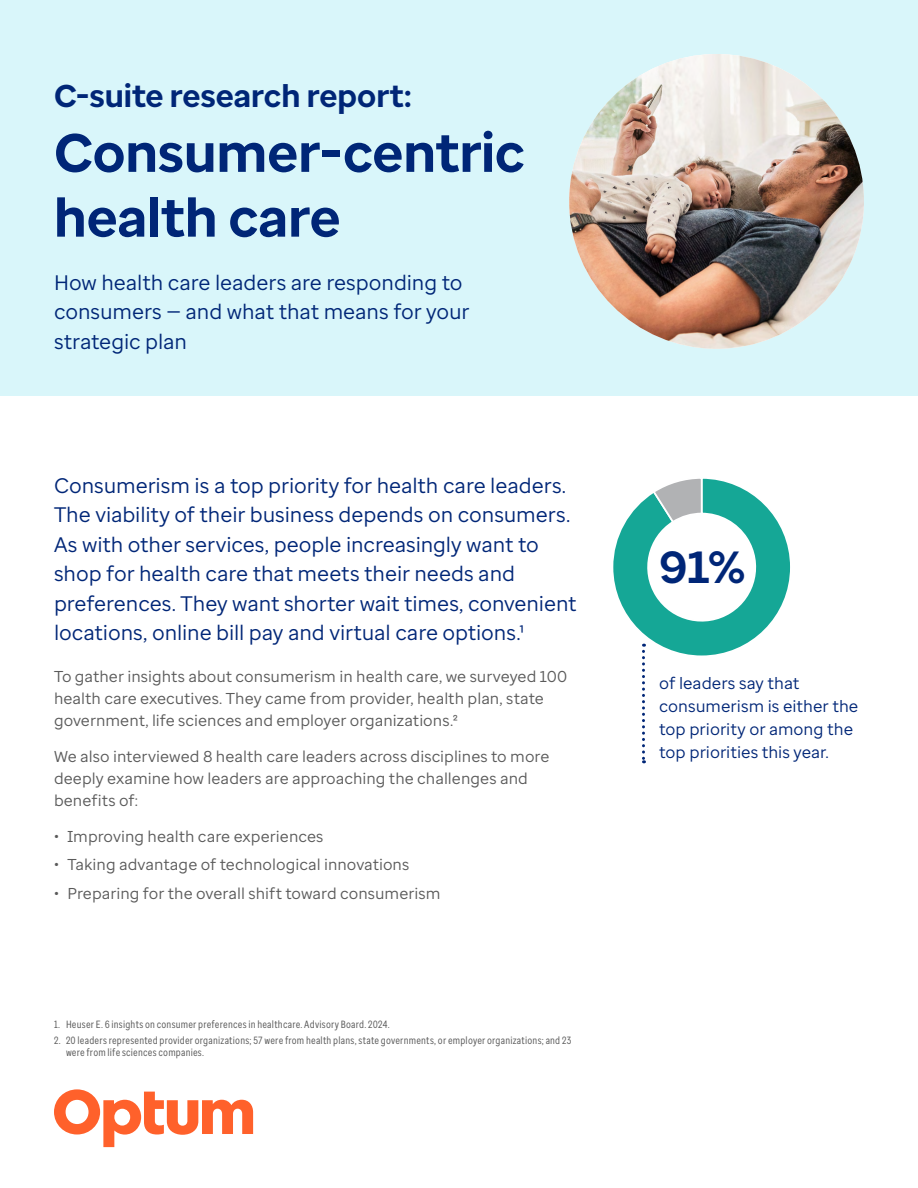
<style>
.page{position:relative;width:918px;height:1188px;background:#fff}
.page>*{position:absolute;margin:0;border:0;box-sizing:border-box;transform-origin:0 0}
.t1{font:700 54px/64.8px "Optum Sans";letter-spacing:-.005em;color:#002677}
.t2{font:700 45px "Optum Sans";color:#002677}
.t3{font:700 31.5px "Optum Sans";color:#002677}
.t4{font:21px/29.4px "Optum Sans";letter-spacing:-.005em;color:#002677}
.t5{font:16.5px/23.1px "Optum Sans";color:#002677}
.t6{font:15.75px/22px "Optum Sans";color:#5a5a5a}
.t7{font:10.5px/12.6px "Optum Sans Cond";letter-spacing:.02em;color:#5a5a5a}
</style>
<div class="page">
<div style="left:0;top:0;width:918px;height:396px;background:#d9f6fa"></div>
<svg style="left:613px;top:478px;width:177px;height:285px"></svg>
<img style="left:569px;top:54px;width:295px;height:295px;border-radius:147px">
<svg style="left:54px;top:1089px;width:199px;height:58px"></svg>
<h3 class="t3" style="left:54px;top:75px;width:360px">C-suite research report:</h3>
<h1 class="t1" style="left:54px;top:121px;width:472px">Consumer-centric health care</h1>
<h3 class="t4" style="left:54px;top:267px;width:417px">How health care leaders are responding to consumers — and what that means for your strategic plan</h3>
<p class="t4" style="left:54px;top:471px;width:524px">Consumerism is a top priority for health care leaders.<br>The viability of their business depends on consumers.<br>As with other services, people increasingly want to shop for health care that meets their needs and preferences. They want shorter wait times, convenient locations, online bill pay and virtual care options.¹</p>
<p class="t6" style="left:54px;top:666px;width:515px">To gather insights about consumerism in health care, we surveyed 100 health care executives. They came from provider, health plan, state government, life sciences and employer organizations.²</p>
<p class="t6" style="left:54px;top:745px;width:497px">We also interviewed 8 health care leaders across disciplines to more deeply examine how leaders are approaching the challenges and benefits of:</p>
<p class="t6" style="left:54px;top:825px;width:271px">• Improving health care experiences</p>
<p class="t6" style="left:54px;top:854px;width:357px">• Taking advantage of technological innovations</p>
<p class="t6" style="left:54px;top:883px;width:388px">• Preparing for the overall shift toward consumerism</p>
<p class="t7" style="left:54px;top:1018px;width:337px">1. Heuser E. 6 insights on consumer preferences in healthcare. Advisory Board. 2024.</p>
<p class="t7" style="left:66px;top:1034px;width:507px;text-indent:-12px">2. 20 leaders represented provider organizations; 57 were from health plans, state governments, or employer organizations; and 23 were from life sciences companies.</p>
<h2 class="t2" style="left:659px;top:538px;width:88px">91%</h2>
<p class="t5" style="left:659px;top:672px;width:201px">of leaders say that consumerism is either the top priority or among the top priorities this year.</p>
</div>
